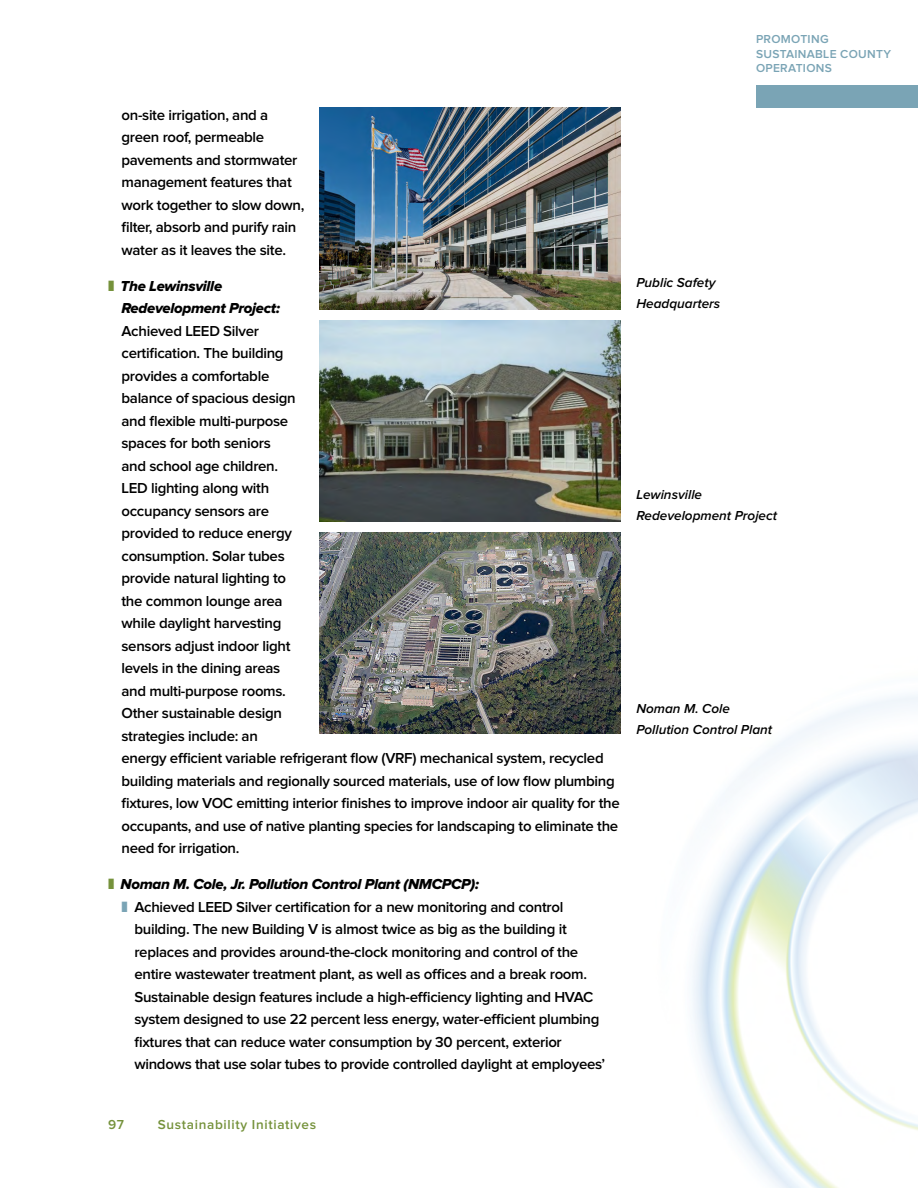
<style>
.page{position:relative;width:918px;height:1188px;background:#fff}
.page>*{position:absolute;margin:0;border:0;box-sizing:border-box;transform-origin:0 0}
.Body_Text{font:600 15px/22.5px "Proxima Nova";letter-spacing:-.02em;color:#000}
.Body_Text-2{font:15px "Proxima Nova Extrabld It";letter-spacing:-.02em;color:#000}
.t1{font:italic 600 13.5px/21px "Proxima Nova";color:#000}
.t2{font:600 13.5px "Proxima Nova";letter-spacing:.05em;color:#75923b}
.t3{font:600 12px/14.4px "Proxima Nova";letter-spacing:.025em;color:#7aa4b5}
.s1{color:#75923b}
.s2{font-family:"Proxima Nova Extrabld It";font-weight:400}
.s3{color:#7aa4b5}
</style>
<div class="page">
<div style="left:756px;top:86px;width:162px;height:22px;background:#7aa4b5"></div>
<img style="left:692px;top:694px;width:226px;height:494px">
<img style="left:319px;top:108px;width:302px;height:201px">
<img style="left:319px;top:320px;width:302px;height:202px">
<img style="left:319px;top:533px;width:302px;height:201px">
<p class="Body_Text" style="left:122px;top:104px;width:184px">on-site irrigation, and a green roof, permeable pavements and stormwater management features that work together to slow down, filter, absorb and purify rain water as it leaves the site.</p>
<p class="Body_Text" style="left:122px;top:275px;width:500px;text-indent:-14px"><span class="s1">❚</span> <span class="s2">The Lewinsville<br>Redevelopment Project:<br></span>Achieved LEED Silver<br>certification. The building<br>provides a comfortable<br>balance of spacious design<br>and flexible multi-purpose<br>spaces for both seniors<br>and school age children.<br>LED lighting along with<br>occupancy sensors are<br>provided to reduce energy<br>consumption. Solar tubes<br>provide natural lighting to<br>the common lounge area<br>while daylight harvesting<br>sensors adjust indoor light<br>levels in the dining areas<br>and multi-purpose rooms.<br>Other sustainable design<br>strategies include: an<br>energy efficient variable refrigerant flow (VRF) mechanical system, recycled building materials and regionally sourced materials, use of low flow plumbing fixtures, low VOC emitting interior finishes to improve indoor air quality for the occupants, and use of native planting species for landscaping to eliminate the need for irrigation.</p>
<p class="Body_Text-2" style="left:108px;top:877px;width:372px"><span class="s1">❚</span> Noman M. Cole, Jr. Pollution Control Plant (NMCPCP):</p>
<p class="Body_Text" style="left:134px;top:896px;width:472px;text-indent:-13px"><span class="s3">❚</span> Achieved LEED Silver certification for a new monitoring and control building. The new Building V is almost twice as big as the building it replaces and provides around-the-clock monitoring and control of the entire wastewater treatment plant, as well as offices and a break room.<br>Sustainable design features include a high-efficiency lighting and HVAC system designed to use 22 percent less energy, water-efficient plumbing fixtures that can reduce water consumption by 30 percent, exterior windows that use solar tubes to provide controlled daylight at employees’</p>
<p class="t3" style="left:756px;top:33px;width:136px">PROMOTING<br>SUSTAINABLE COUNTY<br>OPERATIONS</p>
<p class="t1" style="left:636px;top:272px;width:85px">Public Safety<br>Headquarters</p>
<p class="t1" style="left:636px;top:485px;width:142px">Lewinsville<br>Redevelopment Project</p>
<p class="t1" style="left:636px;top:699px;width:137px">Noman M. Cole<br>Pollution Control Plant</p>
<p class="t2" style="left:108px;top:1118px;width:17px">97</p>
<p class="t2" style="left:158px;top:1118px;width:160px">Sustainability Initiatives</p>
</div>
